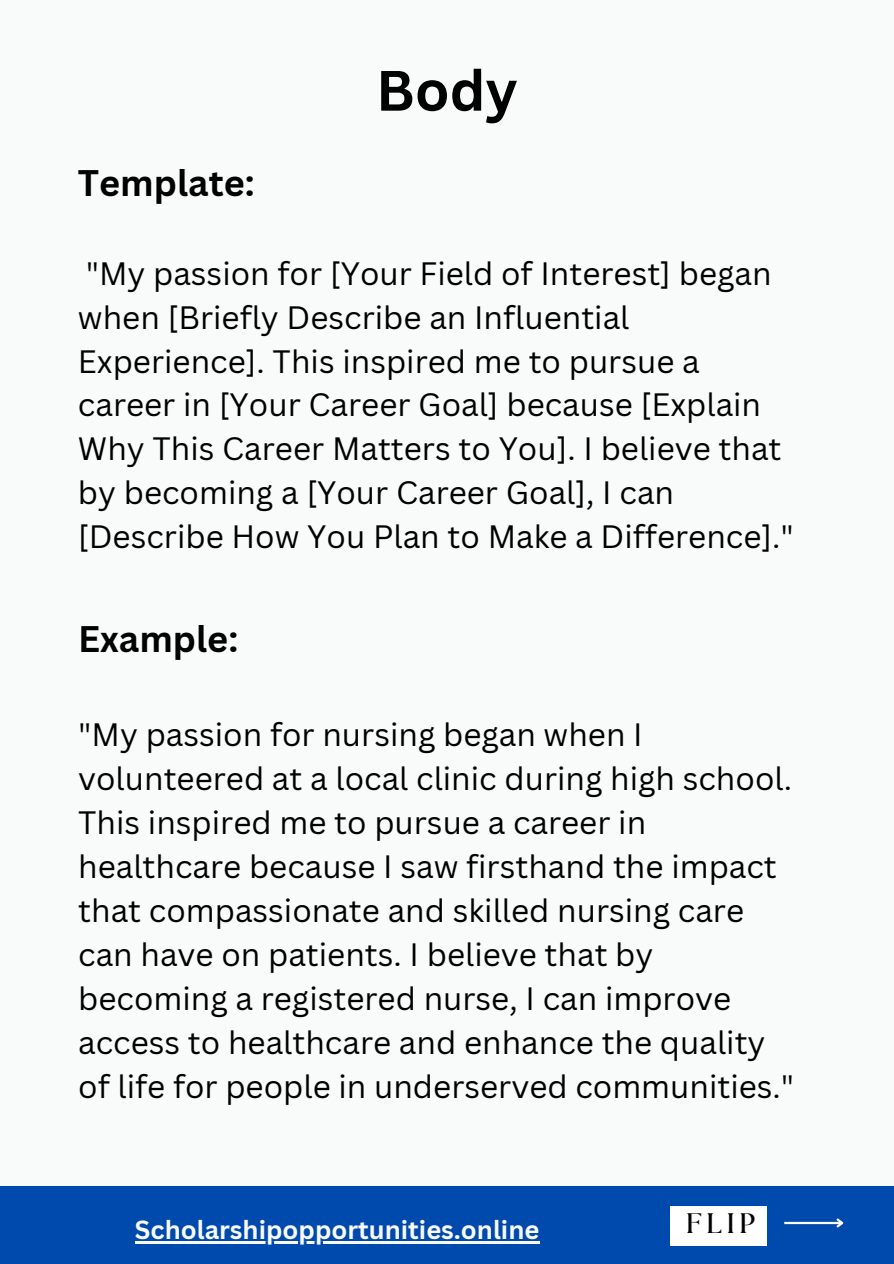
<style>
.page{position:relative;width:894px;height:1264px;background:#fff}
.page>*{position:absolute;margin:0;border:0;box-sizing:border-box;transform-origin:0 0}
.t1{font:700 55.5px "Canva Sans";color:#000}
.t2{font:700 36px "Canva Sans";color:#000}
.t3{font:31.5px/43.8px "Canva Sans";color:#000}
.t4{font:700 28.2px "The Seasons";color:#000}
.t5{font:700 25.5px "Canva Sans";color:#f9fafa}
</style>
<div class="page">
<div style="left:0;top:0;width:893px;height:1263px;background:#f9fafa"></div>
<div style="left:0;top:1186px;width:893px;height:77px;background:#004aad"></div>
<hr style="left:784px;top:1221px;width:57px;height:3px;background:#fff">
<svg style="left:834px;top:1218px;width:10px;height:10px"></svg>
<div style="left:669px;top:1205px;width:97px;height:40px;background:#fff"></div>
<hr style="left:135px;top:1241px;width:404px;height:2px;background:#f9fafa">
<h2 class="t2" style="left:78px;top:157px;width:178px">Template:</h2>
<h2 class="t1" style="left:376px;top:51px;width:143px">Body</h2>
<h3 class="t3" style="left:78px;top:250px;width:717px">"My passion for [Your Field of Interest] began when [Briefly Describe an Influential Experience]. This inspired me to pursue a career in [Your Career Goal] because [Explain Why This Career Matters to You]. I believe that by becoming a [Your Career Goal], I can [Describe How You Plan to Make a Difference]."</h3>
<p class="t2" style="left:78px;top:613px;width:161px">Example:</p>
<h4 class="t3" style="left:78px;top:712px;width:717px">"My passion for nursing began when I volunteered at a local clinic during high school.<br>This inspired me to pursue a career in healthcare because I saw firsthand the impact that compassionate and skilled nursing care can have on patients. I believe that by becoming a registered nurse, I can improve access to healthcare and enhance the quality of life for people in underserved communities."</h4>
<h3 class="t5" style="left:135px;top:1212px;width:406px">Scholarshipopportunities.online</h3>
<h1 class="t4" style="left:685px;top:1210px;width:71px">FLIP</h1>
</div>
